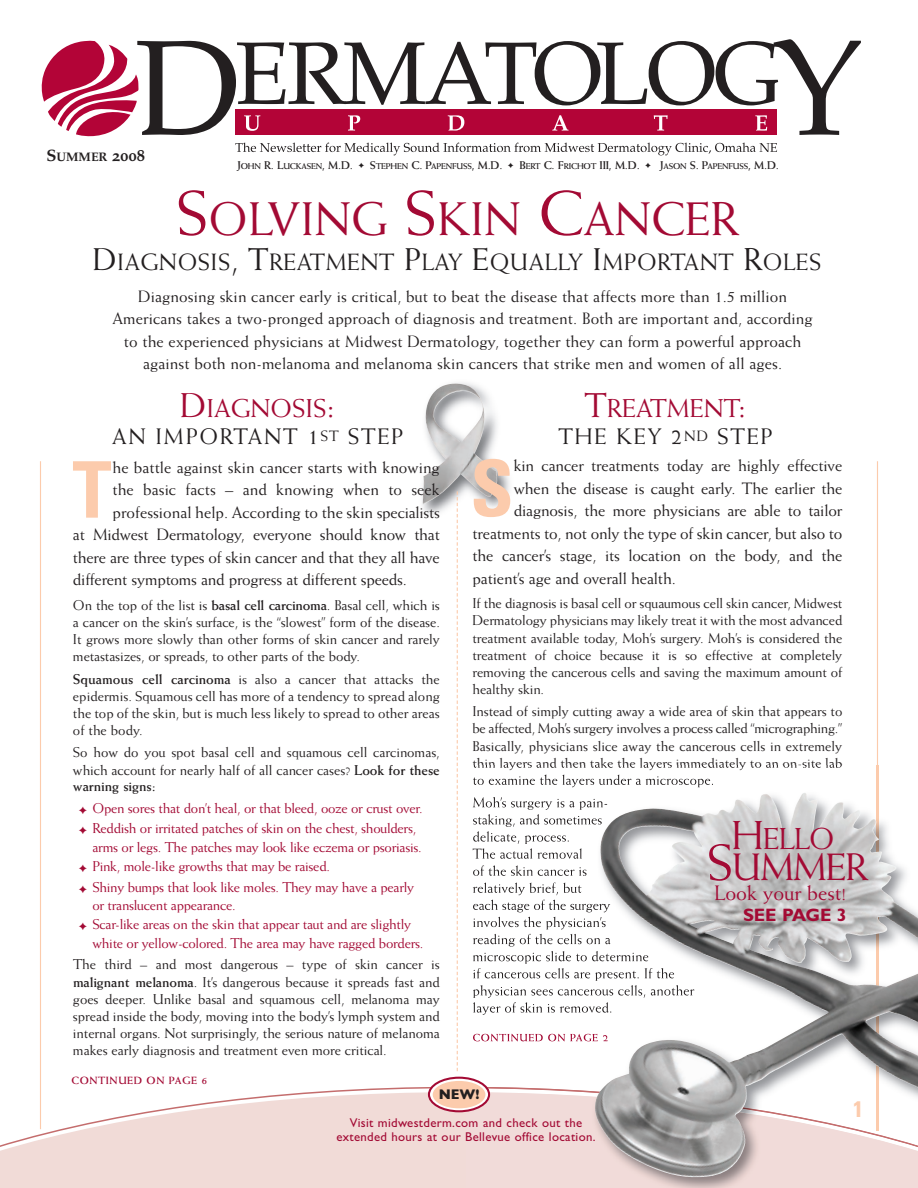
<style>
.page{position:relative;width:918px;height:1188px;background:#fff}
.page>*{position:absolute;margin:0;border:0;box-sizing:border-box;transform-origin:0 0}
.t1{font:700 condensed 78.15px "Univers";color:#fccbac}
.t2{font:47.25px "Weiss";color:#a30a34}
.t3{font:38.25px "Weiss";letter-spacing:-.035em;color:#a30a34}
.t4{font:30.3px "Weiss";color:#a30a34}
.t5{font:25.8px "Weiss";color:#a30a34}
.t6{font:23.7px "Weiss";letter-spacing:.02em;color:#231f20}
.t7{font:22.5px "Weiss";letter-spacing:.075em;color:#231f20}
.t8{font:700 condensed 22.5px "Univers";color:#fccbac}
.t9{font:21px "Weiss";color:#a30a34}
.t10{font:700 18px "Gill Sans";color:#a30a34}
.t11{font:16.5px/22.5px "Weiss";color:#231f20;text-align:center}
.t12{font:16.5px "Palatino Bold Os F";color:#231f20}
.t13{font:14.25px/17.1px "Weiss";letter-spacing:-.005em;color:#231f20;text-align:justify}
.t14{font:14.25px/20.5px "Weiss";letter-spacing:-.02em;color:#a30a34}
.t15{font:700 14.1px "Gill Sans";color:#231f20;scale:.95 1}
.t16{font:12.75px/13.5px "Gill Sans";letter-spacing:.025em;color:#a30a34;text-align:center}
.t17{font:700 10.5px "Weiss";letter-spacing:.055em;color:#a30a34}
.t18{font:700 8.4px "Weiss";letter-spacing:-.02em;color:#231f20}
.s1{font-size:12.3px}
.s2{font-size:11.25px}
.s3{font-size:63px}
.s4{font-size:31.5px}
.s5{font-size:34.5px}
.s6{font-size:15px}
.s7{font-weight:700}
.s8{font-size:40.5px}
.s9{font-size:51px}
</style>
<div class="page">
<svg style="left:0;top:1092px;width:466px;height:96px;fill:#f1dbd7"></svg>
<svg style="left:42px;top:39px;width:819px;height:116px"></svg>
<hr style="left:40px;top:461px;width:1px;height:668px;background:#fccbac">
<img style="left:422px;top:466px;width:88px;height:68px">
<img style="left:422px;top:383px;width:76px;height:121px">
<hr style="left:877px;top:461px;width:1px;height:669px;background:#fccbac">
<svg style="left:457px;top:491px;width:1px;height:580px"></svg>
<img style="left:472px;top:765px;width:407px;height:277px">
<img style="left:877px;top:765px;width:1px;height:27px">
<img style="left:473px;top:1034px;width:83px;height:7px">
<img style="left:473px;top:765px;width:54px;height:5px">
<img style="left:473px;top:776px;width:55px;height:9px">
<img style="left:473px;top:797px;width:67px;height:13px">
<img style="left:473px;top:814px;width:52px;height:13px">
<img style="left:473px;top:831px;width:63px;height:13px">
<img style="left:473px;top:848px;width:69px;height:11px">
<img style="left:473px;top:865px;width:60px;height:11px">
<img style="left:473px;top:883px;width:60px;height:12px">
<img style="left:473px;top:900px;width:56px;height:12px">
<img style="left:473px;top:917px;width:62px;height:10px">
<img style="left:473px;top:934px;width:53px;height:13px">
<img style="left:473px;top:953px;width:62px;height:11px">
<img style="left:473px;top:968px;width:63px;height:11px">
<img style="left:473px;top:985px;width:50px;height:13px">
<img style="left:473px;top:1002px;width:61px;height:13px">
<img style="left:594px;top:792px;width:324px;height:386px">
<svg style="left:428px;top:1077px;width:62px;height:35px"></svg>
<p class="t12" style="left:47px;top:149px;width:100px">S<span class="s1">UMMER</span> 2008</p>
<p class="t18" style="left:237px;top:163px;width:543px"><span class="s2">J</span>OHN <span class="s2">R. L</span>UCKASEN<span class="s2">, M.D.</span> ✦ <span class="s2">S</span>TEPHEN <span class="s2">C. P</span>APENFUSS<span class="s2">, M.D.</span> ✦ <span class="s2">B</span>ERT <span class="s2">C. F</span>RICHOT <span class="s2">III, M.D.</span> ✦ <span class="s2">J</span>ASON <span class="s2">S. P</span>APENFUSS<span class="s2">, M.D.</span></p>
<h2 class="t2" style="left:176px;top:201px;width:564px"><span class="s3">S</span>OLVING <span class="s3">S</span>KIN <span class="s3">C</span>ANCER</h2>
<h3 class="t6" style="left:93px;top:253px;width:730px"><span class="s4">D</span>IAGNOSIS<span class="s4">, T</span>REATMENT <span class="s4">P</span>LAY <span class="s4">E</span>QUALLY <span class="s4">I</span>MPORTANT <span class="s4">R</span>OLES</h3>
<p class="t11" style="left:112px;top:286px;width:702px">Diagnosing skin cancer early is critical, but to beat the disease that affects more than 1.5 million Americans takes a two-pronged approach of diagnosis and treatment. Both are important and, according to the experienced physicians at Midwest Dermatology, together they can form a powerful approach against both non-melanoma and melanoma skin cancers that strike men and women of all ages.</p>
<h3 class="t5" style="left:180px;top:398px;width:157px"><span class="s5">D</span>IAGNOSIS<span class="s5">:</span></h3>
<h3 class="t7" style="left:112px;top:428px;width:292px">AN IMPORTANT 1<span class="s6">ST</span> STEP</h3>
<h1 class="t1" style="left:73px;top:461px;width:41px">T</h1>
<p class="t11" style="left:113px;top:457px;width:329px">he battle against skin cancer starts with knowing</p>
<p class="t11" style="left:113px;top:479px;width:329px">the basic facts – and knowing when to seek</p>
<p class="t11" style="left:113px;top:502px;width:329px">professional help. According to the skin specialists</p>
<p class="t11" style="left:73px;top:524px;width:368px">at Midwest Dermatology, everyone should know that</p>
<p class="t11" style="left:73px;top:547px;width:368px">there are three types of skin cancer and that they all have</p>
<p class="t11" style="left:73px;top:569px;width:335px">different symptoms and progress at different speeds.</p>
<p class="t13" style="left:73px;top:597px;width:368px">On the top of the list is <span class="s7">basal cell carcinoma</span>. Basal cell, which is a cancer on the skin’s surface, is the “slowest” form of the disease.<br>It grows more slowly than other forms of skin cancer and rarely metastasizes, or spreads, to other parts of the body.</p>
<p class="t13" style="left:73px;top:671px;width:368px"><span class="s7">Squamous cell carcinoma</span> is also a cancer that attacks the epidermis. Squamous cell has more of a tendency to spread along the top of the skin, but is much less likely to spread to other areas of the body.</p>
<p class="t13" style="left:73px;top:745px;width:368px">So how do you spot basal cell and squamous cell carcinomas, which account for nearly half of all cancer cases? <span class="s7">Look for these warning signs:</span></p>
<p class="t14" style="left:79px;top:799px;width:345px">✦ Open sores that don’t heal, or that bleed, ooze or crust over. ✦ Reddish or irritated patches of skin on the chest, shoulders,</p>
<p class="t14" style="left:79px;top:838px;width:344px;line-height:19.2px;text-indent:14px">arms or legs. The patches may look like eczema or psoriasis. ✦ Pink, mole-like growths that may be raised.</p>
<p class="t14" style="left:79px;top:878px;width:337px">✦ Shiny bumps that look like moles. They may have a pearly</p>
<p class="t14" style="left:92px;top:896px;width:145px">or translucent appearance.</p>
<p class="t14" style="left:79px;top:915px;width:334px">✦ Scar-like areas on the skin that appear taut and are slightly</p>
<p class="t14" style="left:92px;top:934px;width:333px">white or yellow-colored. The area may have ragged borders.</p>
<p class="t13" style="left:73px;top:957px;width:368px">The third – and most dangerous – type of skin cancer is <span class="s7">malignant melanoma</span>. It’s dangerous because it spreads fast and goes deeper. Unlike basal and squamous cell, melanoma may spread inside the body, moving into the body’s lymph system and internal organs. Not surprisingly, the serious nature of melanoma makes early diagnosis and treatment even more critical.</p>
<p class="t17" style="left:72px;top:1077px;width:137px">CONTINUED ON PAGE 6</p>
<h3 class="t5" style="left:585px;top:398px;width:163px"><span class="s5">T</span>REATMENT<span class="s5">:</span></h3>
<h3 class="t7" style="left:558px;top:428px;width:216px">THE KEY 2<span class="s6">ND</span> STEP</h3>
<h1 class="t1" style="left:470px;top:460px;width:45px">S</h1>
<p class="t11" style="left:514px;top:455px;width:330px">kin cancer treatments today are highly effective</p>
<p class="t11" style="left:514px;top:478px;width:330px">when the disease is caught early. The earlier the</p>
<p class="t11" style="left:514px;top:500px;width:330px">diagnosis, the more physicians are able to tailor</p>
<p class="t11" style="left:473px;top:523px;width:371px">treatments to, not only the type of skin cancer, but also to</p>
<p class="t11" style="left:473px;top:545px;width:371px">the cancer’s stage, its location on the body, and the</p>
<p class="t11" style="left:473px;top:568px;width:205px">patient’s age and overall health.</p>
<p class="t13" style="left:472px;top:596px;width:371px">If the diagnosis is basal cell or squaumous cell skin cancer, Midwest Dermatology physicians may likely treat it with the most advanced treatment available today, Moh’s surgery. Moh’s is considered the treatment of choice because it is so effective at completely removing the cancerous cells and saving the maximum amount of healthy skin.</p>
<p class="t13" style="left:473px;top:704px;width:371px">Instead of simply cutting away a wide area of skin that appears to be affected, Moh’s surgery involves a process called “micrographing.” Basically, physicians slice away the cancerous cells in extremely thin layers and then take the layers immediately to an on-site lab</p>
<h3 class="t4" style="left:731px;top:827px;width:105px"><span class="s8">H</span>ELLO</h3>
<h3 class="t9" style="left:714px;top:885px;width:134px">Look your best!</h3>
<p class="t10" style="left:743px;top:905px;width:105px">SEE PAGE 3</p>
<h3 class="t3" style="left:707px;top:853px;width:163px"><span class="s9">S</span>UMMER</h3>
<p class="t15" style="left:439px;top:1086px;width:45px">NEW!</p>
<p class="t16" style="left:336px;top:1116px;width:261px">Visit midwestderm.com and check out the extended hours at our Bellevue office location.</p>
<h3 class="t8" style="left:853px;top:1101px;width:11px">1</h3>
</div>
